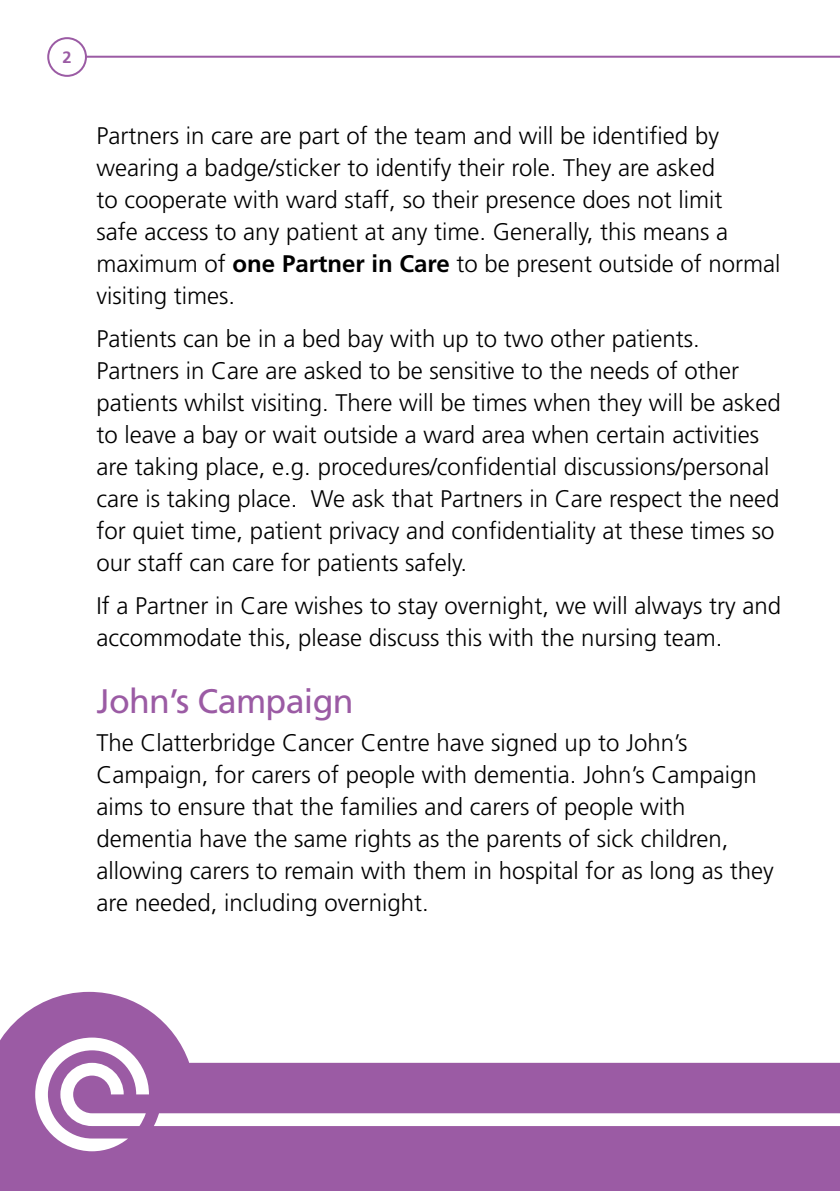
<style>
.page{position:relative;width:840px;height:1191px;background:#fff}
.page>*{position:absolute;margin:0;border:0;box-sizing:border-box;transform-origin:0 0}
.t1{font:34px "Frutiger";letter-spacing:-.02em;color:#9b5ba4}
.t2{font:300 24px/32px "Frutiger";color:#000}
.t3{font:700 16.4px "Frutiger";color:#9b5ba4}
.s1{font-weight:700}
</style>
<div class="page">
<svg style="left:0;top:992px;width:839px;height:199px;fill:#9b5ba4"></svg>
<hr style="left:67px;top:56px;width:772px;height:2px;background:#9b5ba4">
<div style="left:48px;top:38px;width:38px;height:38px;background:#fff;border-radius:50%"></div>
<div style="left:47px;top:37px;width:40px;height:40px;border:2px solid #9b5ba4;border-radius:50%"></div>
<svg style="left:35px;top:1037px;width:804px;height:114px"></svg>
<p class="t3" style="left:62px;top:48px;width:11px">2</p>
<p class="t2" style="left:96px;top:119px;width:685px">Partners in care are part of the team and will be identified by wearing a badge/sticker to identify their role. They are asked<br>to cooperate with ward staff, so their presence does not limit<br>safe access to any patient at any time. Generally, this means a maximum of <span class="s1">one Partner in Care</span> to be present outside of normal visiting times.</p>
<p class="t2" style="left:96px;top:323px;width:685px">Patients can be in a bed bay with up to two other patients.<br>Partners in Care are asked to be sensitive to the needs of other patients whilst visiting. There will be times when they will be asked to leave a bay or wait outside a ward area when certain activities are taking place, e.g. procedures/confidential discussions/personal care is taking place. We ask that Partners in Care respect the need for quiet time, patient privacy and confidentiality at these times so our staff can care for patients safely.</p>
<p class="t2" style="left:96px;top:590px;width:686px">If a Partner in Care wishes to stay overnight, we will always try and accommodate this, please discuss this with the nursing team.</p>
<h1 class="t1" style="left:96px;top:681px;width:258px">John’s Campaign</h1>
<p class="t2" style="left:96px;top:726px;width:678px">The Clatterbridge Cancer Centre have signed up to John’s Campaign, for carers of people with dementia. John’s Campaign aims to ensure that the families and carers of people with dementia have the same rights as the parents of sick children, allowing carers to remain with them in hospital for as long as they are needed, including overnight.</p>
</div>
